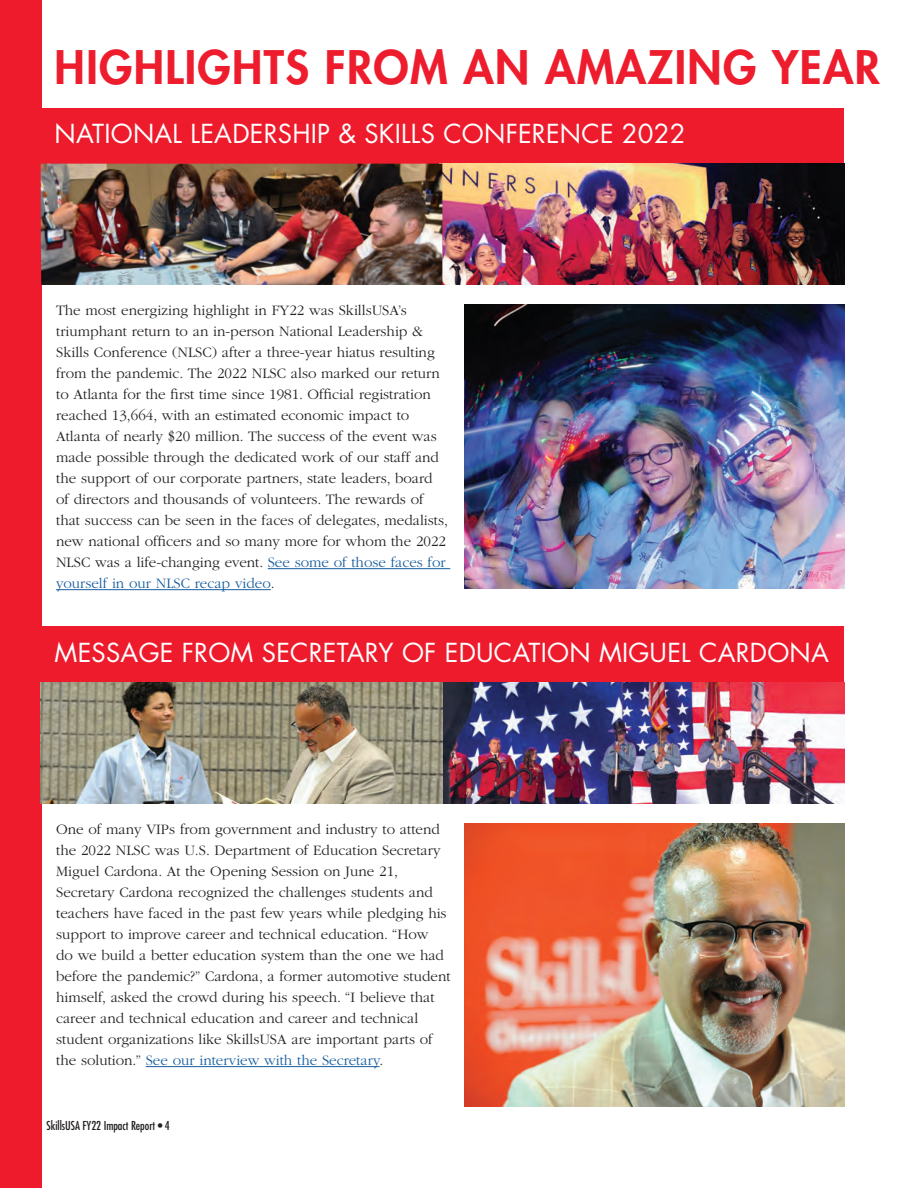
<style>
.page{position:relative;width:918px;height:1188px;background:#fff}
.page>*{position:absolute;margin:0;border:0;box-sizing:border-box;transform-origin:0 0}
.t1{font:800 45px "Futura Std";letter-spacing:.03em;color:#ed1d2e}
.t2{font:25.5px "Futura Std";letter-spacing:.01em;color:#fff}
.t3{font:300 15px/21px "ITC Garamond Std";color:#231f20}
.t4{font:condensed 12px "Futura Std";color:#231f20}
.s1{color:#175d9e}
</style>
<div class="page">
<div style="left:0;top:0;width:41px;height:1188px;background:#ee1b2c"></div>
<div style="left:35px;top:108px;width:809px;height:56px;background:#ee1b2c"></div>
<div style="left:35px;top:627px;width:809px;height:55px;background:#ee1b2c"></div>
<hr style="left:268px;top:568px;width:182px;height:1px;background:#175d9e">
<hr style="left:56px;top:589px;width:215px;height:1px;background:#175d9e">
<hr style="left:146px;top:1066px;width:234px;height:1px;background:#175d9e">
<img style="left:442px;top:164px;width:402px;height:121px">
<img style="left:41px;top:682px;width:803px;height:122px">
<img style="left:41px;top:164px;width:401px;height:121px">
<img style="left:464px;top:305px;width:380px;height:283px">
<img style="left:464px;top:824px;width:380px;height:283px">
<h1 class="t1" style="left:55px;top:39px;width:827px">HIGHLIGHTS FROM AN AMAZING YEAR</h1>
<h2 class="t2" style="left:55px;top:118px;width:632px">NATIONAL LEADERSHIP &amp; SKILLS CONFERENCE 2022</h2>
<p class="t3" style="left:56px;top:300px;width:393px">The most energizing highlight in FY22 was SkillsUSA’s triumphant return to an in-person National Leadership &amp; Skills Conference (NLSC) after a three-year hiatus resulting from the pandemic. The 2022 NLSC also marked our return to Atlanta for the first time since 1981. Official registration reached 13,664, with an estimated economic impact to Atlanta of nearly $20 million. The success of the event was made possible through the dedicated work of our staff and the support of our corporate partners, state leaders, board of directors and thousands of volunteers. The rewards of that success can be seen in the faces of delegates, medalists, new national officers and so many more for whom the 2022<br>NLSC was a life-changing event. <span class="s1">See some of those faces for yourself in our NLSC recap video</span>.</p>
<h2 class="t2" style="left:55px;top:636px;width:776px">MESSAGE FROM SECRETARY OF EDUCATION MIGUEL CARDONA</h2>
<p class="t3" style="left:56px;top:819px;width:396px">One of many VIPs from government and industry to attend the 2022 NLSC was U.S. Department of Education Secretary Miguel Cardona. At the Opening Session on June 21, Secretary Cardona recognized the challenges students and teachers have faced in the past few years while pledging his support to improve career and technical education. “How<br>do we build a better education system than the one we had before the pandemic?” Cardona, a former automotive student himself, asked the crowd during his speech. “I believe that career and technical education and career and technical student organizations like SkillsUSA are important parts of the solution.” <span class="s1">See our interview with the Secretary</span>.</p>
<p class="t4" style="left:46px;top:1119px;width:125px">SkillsUSA FY22 Impact Report • 4</p>
</div>
